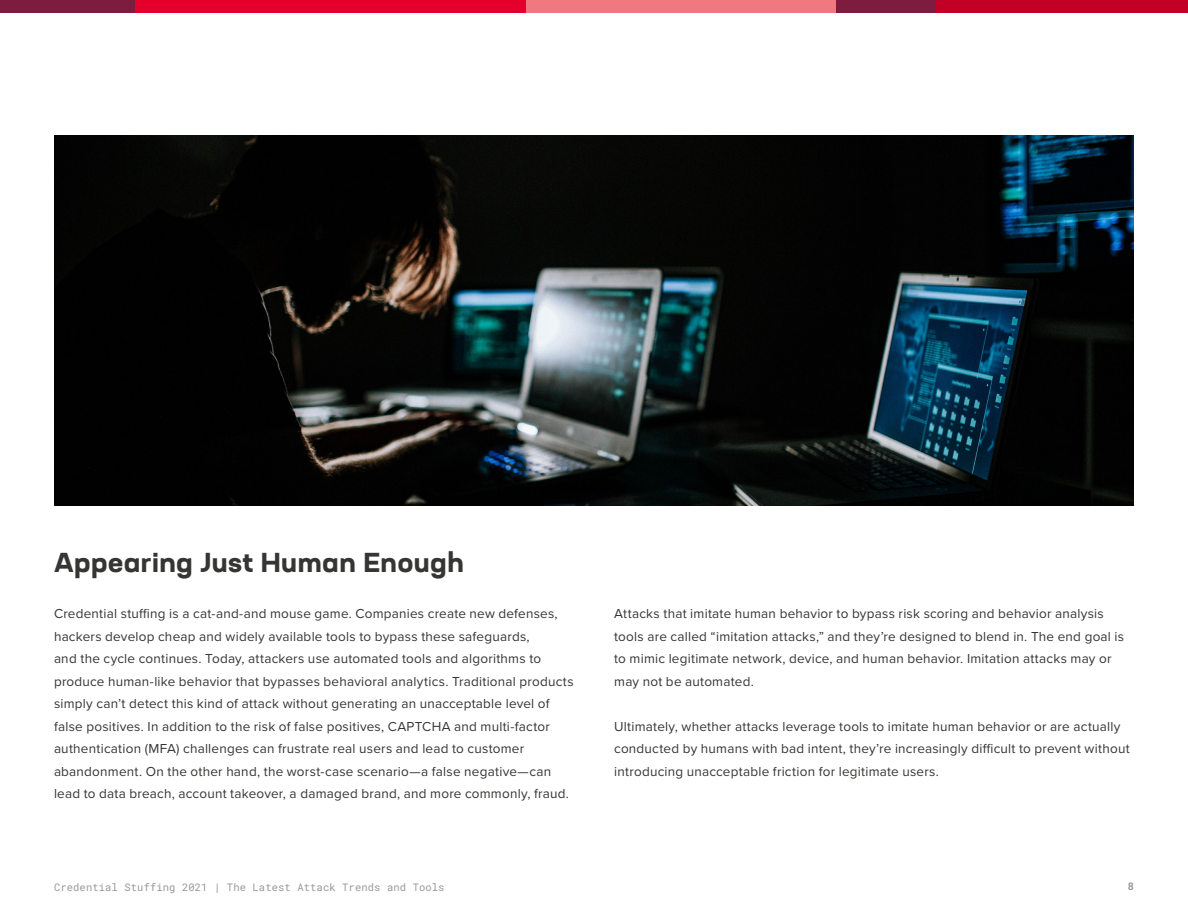
<style>
.page{position:relative;width:1188px;height:918px;background:#fff}
.page>*{position:absolute;margin:0;border:0;box-sizing:border-box;transform-origin:0 0}
.t1{font:700 expanded 27px "Neusa Next Std";color:#353534}
.t2{font:13.5px/22.5px "Proxima Nova";letter-spacing:.015em;color:#353534}
.t3{font:10.5px "Roboto Mono";letter-spacing:.01em;color:#999}
</style>
<div class="page">
<img style="left:54px;top:135px;width:1080px;height:371px">
<div style="left:0;top:0;width:136px;height:13px;background:#7d1c3e"></div>
<div style="left:135px;top:0;width:396px;height:13px;background:#e4002b"></div>
<div style="left:527px;top:0;width:309px;height:13px;background:#f1787e"></div>
<div style="left:934px;top:0;width:254px;height:13px;background:#c20025"></div>
<div style="left:836px;top:0;width:100px;height:13px;background:#7d1c3e"></div>
<h1 class="t1" style="left:54px;top:544px;width:412px">Appearing Just Human Enough</h1>
<p class="t2" style="left:54px;top:602px;width:521px">Credential stuffing is a cat-and-and mouse game. Companies create new defenses, hackers develop cheap and widely available tools to bypass these safeguards,<br>and the cycle continues. Today, attackers use automated tools and algorithms to produce human-like behavior that bypasses behavioral analytics. Traditional products simply can’t detect this kind of attack without generating an unacceptable level of false positives. In addition to the risk of false positives, CAPTCHA and multi-factor authentication (MFA) challenges can frustrate real users and lead to customer abandonment. On the other hand, the worst-case scenario—a false negative—can lead to data breach, account takeover, a damaged brand, and more commonly, fraud.</p>
<p class="t2" style="left:614px;top:602px;width:511px">Attacks that imitate human behavior to bypass risk scoring and behavior analysis tools are called “imitation attacks,” and they’re designed to blend in. The end goal is to mimic legitimate network, device, and human behavior. Imitation attacks may or may not be automated.</p>
<p class="t2" style="left:614px;top:715px;width:517px">Ultimately, whether attacks leverage tools to imitate human behavior or are actually conducted by humans with bad intent, they’re increasingly difficult to prevent without introducing unacceptable friction for legitimate users.</p>
<p class="t3" style="left:54px;top:880px;width:392px">Credential Stuffing 2021 | The Latest Attack Trends and Tools</p>
<p class="t3" style="left:1128px;top:879px;width:8px">8</p>
</div>
